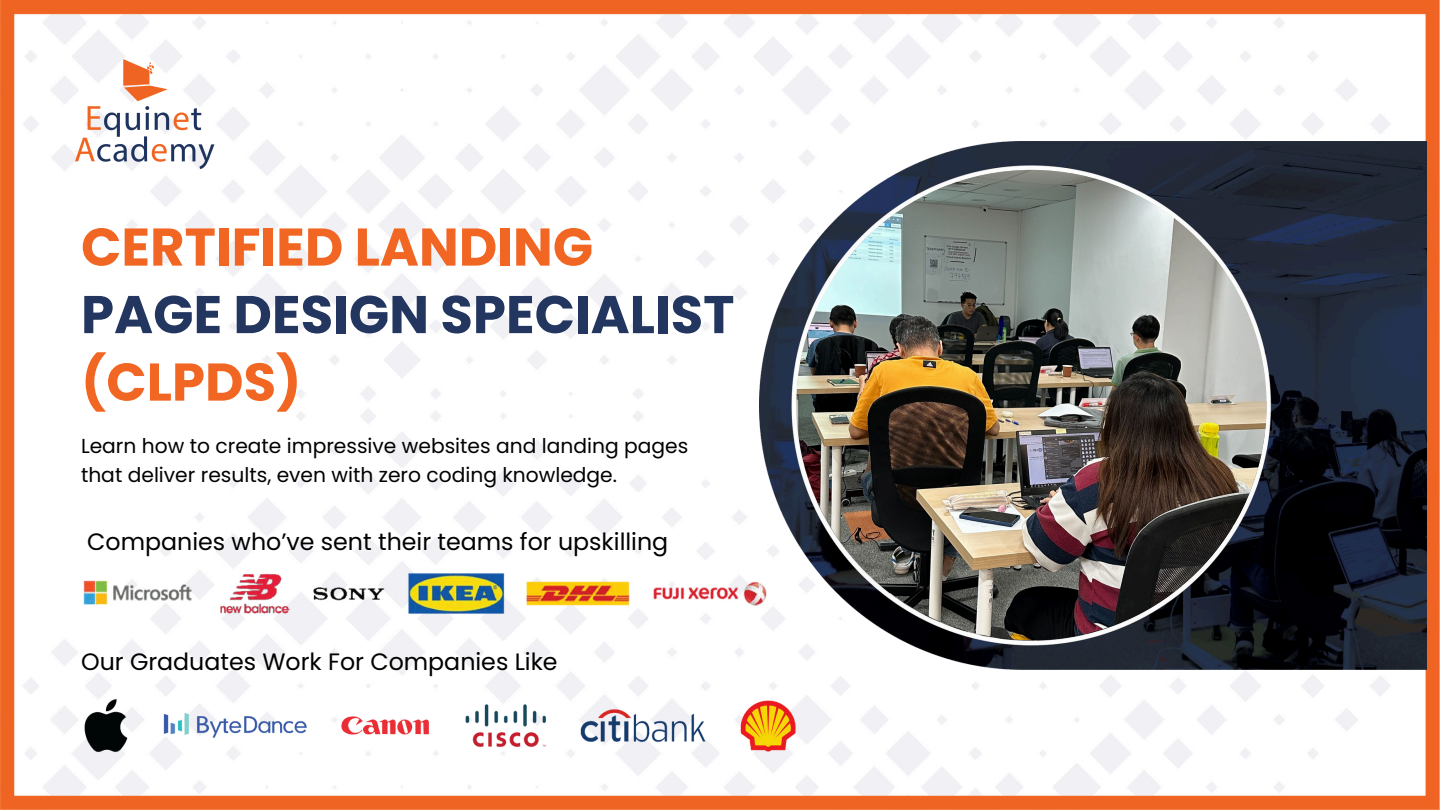
<style>
.page{position:relative;width:1440px;height:810px;background:#fff}
.page>*{position:absolute;margin:0;border:0;box-sizing:border-box;transform-origin:0 0}
.t1{font:700 53px "Poppins";color:#f26623}
.t2{font:700 53px "Poppins";color:#22365f}
.t3{font:23.7px "Poppins";color:#000}
.t4{font:20.2px/28.2px "Poppins";color:#000}
</style>
<div class="page">
<img style="left:0;top:0;width:1440px;height:810px">
<img style="left:49px;top:18px;width:192px;height:192px">
<img style="left:58px;top:692px;width:778px;height:71px">
<img style="left:81px;top:572px;width:679px;height:42px">
<img style="left:760px;top:141px;width:667px;height:528px">
<img style="left:796px;top:170px;width:471px;height:470px;border-radius:50%">
<h1 class="t1" style="left:81px;top:216px;width:514px">CERTIFIED LANDING</h1>
<h1 class="t2" style="left:81px;top:284px;width:655px">PAGE DESIGN SPECIALIST</h1>
<h1 class="t1" style="left:81px;top:351px;width:222px">(CLPDS)</h1>
<p class="t4" style="left:81px;top:432px;width:609px">Learn how to create impressive websites and landing pages that deliver results, even with zero coding knowledge.</p>
<p class="t3" style="left:87px;top:528px;width:583px">Companies who’ve sent their teams for upskilling</p>
<p class="t3" style="left:81px;top:648px;width:478px">Our Graduates Work For Companies Like</p>
</div>
